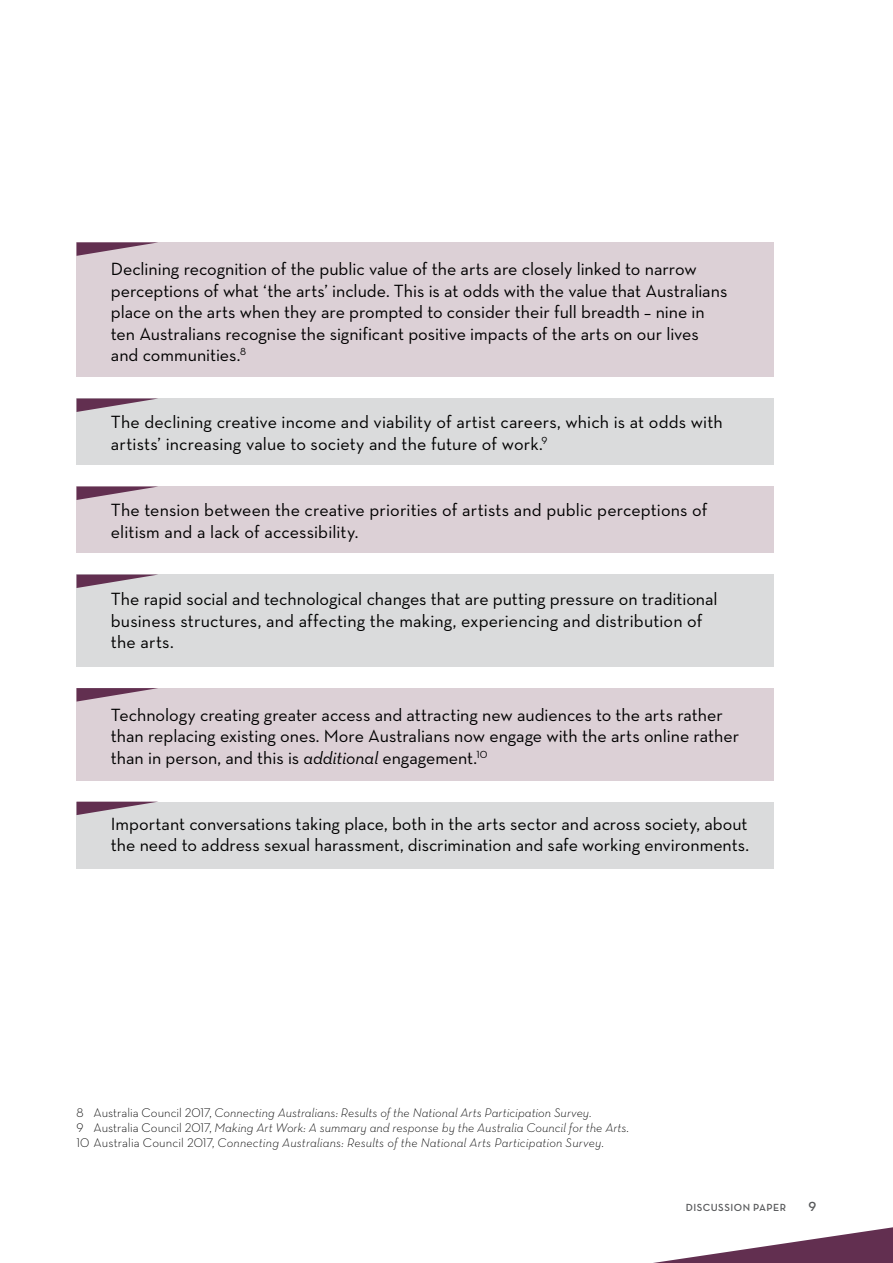
<style>
.page{position:relative;width:893px;height:1263px;background:#fff}
.page>*{position:absolute;margin:0;border:0;box-sizing:border-box;transform-origin:0 0}
.t1{font:18px/21.6px "Neutraface Text";color:#000}
.t2{font:600 13.5px "Neutraface Text";color:#58595b}
.t3{font:italic 300 12.75px/15.3px "Neutraface Text";letter-spacing:.005em;color:#000}
.t4{font:600 10.5px "Neutraface Text";letter-spacing:.045em;color:#58595b}
.s1{font-style:italic}
.s2{font-style:normal}
</style>
<div class="page">
<svg style="left:653px;top:1227px;width:240px;height:36px"></svg>
<div style="left:77px;top:486px;width:697px;height:67px;background:#dcd0d6"></div>
<div style="left:77px;top:398px;width:697px;height:67px;background:#dadbdc"></div>
<div style="left:77px;top:802px;width:697px;height:66px;background:#dadbdc"></div>
<div style="left:77px;top:574px;width:697px;height:93px;background:#dadbdc"></div>
<div style="left:77px;top:242px;width:697px;height:135px;background:#dcd0d6"></div>
<div style="left:77px;top:688px;width:697px;height:92px;background:#dcd0d6"></div>
<svg style="left:77px;top:486px;width:81px;height:14px"></svg>
<svg style="left:77px;top:398px;width:81px;height:14px"></svg>
<svg style="left:77px;top:802px;width:79px;height:13px"></svg>
<svg style="left:77px;top:574px;width:81px;height:14px"></svg>
<svg style="left:77px;top:242px;width:81px;height:14px"></svg>
<svg style="left:77px;top:688px;width:81px;height:13px"></svg>
<p class="t1" style="left:111px;top:258px;width:618px">Declining recognition of the public value of the arts are closely linked to narrow perceptions of what ‘the arts’ include. This is at odds with the value that Australians place on the arts when they are prompted to consider their full breadth – nine in ten Australians recognise the significant positive impacts of the arts on our lives and communities.<sup>8</sup></p>
<p class="t1" style="left:111px;top:411px;width:613px">The declining creative income and viability of artist careers, which is at odds with artists’ increasing value to society and the future of work.<sup>9</sup></p>
<p class="t1" style="left:111px;top:499px;width:598px">The tension between the creative priorities of artists and public perceptions of elitism and a lack of accessibility.</p>
<p class="t1" style="left:111px;top:588px;width:608px">The rapid social and technological changes that are putting pressure on traditional business structures, and affecting the making, experiencing and distribution of the arts.</p>
<p class="t1" style="left:111px;top:703px;width:630px">Technology creating greater access and attracting new audiences to the arts rather than replacing existing ones. More Australians now engage with the arts online rather than in person, and this is <span class="s1">additional</span> engagement.<sup>10</sup></p>
<p class="t1" style="left:111px;top:812px;width:640px">Important conversations taking place, both in the arts sector and across society, about the need to address sexual harassment, discrimination and safe working environments.</p>
<p class="t3" style="left:77px;top:1104px;width:554px"><span class="s2">8 Australia Council 2017,</span> Connecting Australians: Results of the National Arts Participation Survey.<br><span class="s2">9 Australia Council 2017,</span> Making Art Work: A summary and response by the Australia Council for the Arts<span class="s2">.<br>10 Australia Council 2017,</span> Connecting Australians: Results of the National Arts Participation Survey<span class="s2">.</span></p>
<p class="t4" style="left:686px;top:1201px;width:102px">DISCUSSION PAPER</p>
<p class="t2" style="left:809px;top:1198px;width:9px">9</p>
</div>
